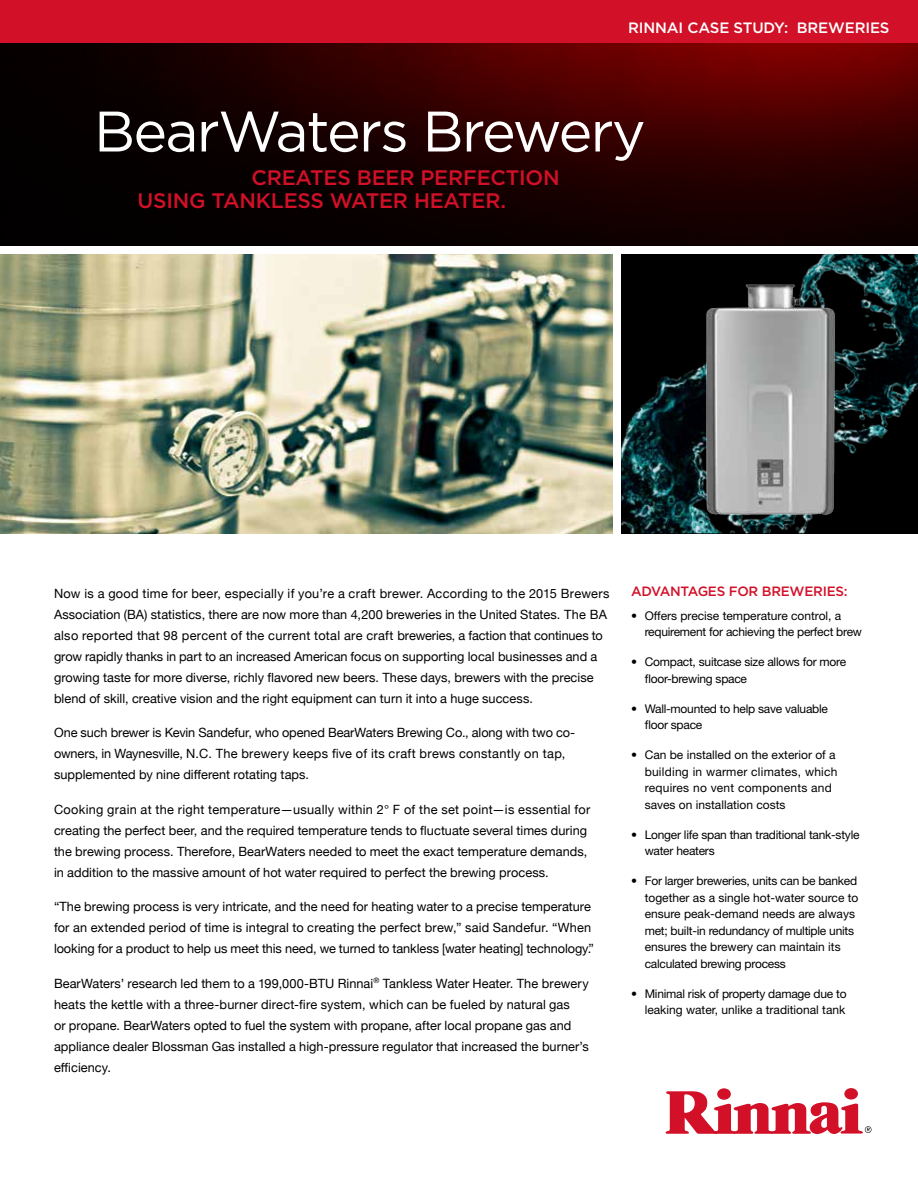
<style>
.page{position:relative;width:918px;height:1188px;background:#fff}
.page>*{position:absolute;margin:0;border:0;box-sizing:border-box;transform-origin:0 0}
.t1{font:57px "Gotham";letter-spacing:-.03em;color:#fff}
.t2{font:500 21px/22.5px "Gotham";letter-spacing:-.01em;color:#d21028}
.t3{font:500 15px "Gotham";letter-spacing:-.01em;color:#fff}
.t4{font:500 13.5px "Gotham";letter-spacing:-.02em;color:#d21028}
.t5{font:12.75px/21px "Helvetica Neue";letter-spacing:.005em;color:#000}
.t6{font:12px/16.5px "Helvetica Neue LT Std";letter-spacing:-.02em;color:#000}
.t7{font:12px/16.5px "Helvetica Neue LT Std";letter-spacing:.01em;color:#000}
.t8{font:12px/16.5px "Helvetica Neue LT Std";color:#000;text-align:right}
</style>
<div class="page">
<img style="left:0;top:42px;width:918px;height:203px">
<img style="left:476px;top:231px;width:442px;height:303px">
<div style="left:529px;top:423px;width:92px;height:210px;background:#fff"></div>
<img style="left:621px;top:254px;width:297px;height:44px">
<img style="left:621px;top:298px;width:297px;height:235px">
<svg style="left:844px;top:1088px;width:14px;height:12px"></svg>
<svg style="left:717px;top:1088px;width:14px;height:12px"></svg>
<svg style="left:666px;top:1091px;width:206px;height:43px"></svg>
<div style="left:0;top:0;width:918px;height:42px;background:#d21028"></div>
<img style="left:0;top:254px;width:612px;height:279px">
<img style="left:697px;top:269px;width:146px;height:256px">
<p class="t3" style="left:628px;top:18px;width:263px">RINNAI CASE STU DY: BREWERIES</p>
<h1 class="t1" style="left:94px;top:95px;width:553px">BearWaters Brewery</h1>
<h2 class="t2" style="left:138px;top:166px;width:424px;text-indent:114px">CREATES BEER PERFECTION<br>USING TANKLESS WATER HEATER.</h2>
<p class="t5" style="left:54px;top:583px;width:557px">Now is a good time for beer, especially if you’re a craft brewer. According to the 2015 Brewers Association (BA) statistics, there are now more than 4,200 breweries in the United States. The BA also reported that 98 percent of the current total are craft breweries, a faction that continues to grow rapidly thanks in part to an increased American focus on supporting local businesses and a growing taste for more diverse, richly flavored new beers. These days, brewers with the precise blend of skill, creative vision and the right equipment can turn it into a huge success.</p>
<p class="t5" style="left:54px;top:723px;width:523px">One such brewer is Kevin Sandefur, who opened BearWaters Brewing Co., along with two co&shy;owners, in Waynesville, N.C. The brewery keeps five of its craft brews constantly on tap, supplemented by nine different rotating taps.</p>
<p class="t5" style="left:54px;top:799px;width:538px">Cooking grain at the right temperature—usually within 2° F of the set point—is essential for creating the perfect beer, and the required temperature tends to fluctuate several times during the brewing process. Therefore, BearWaters needed to meet the exact temperature demands, in addition to the massive amount of hot water required to perfect the brewing process.</p>
<p class="t5" style="left:54px;top:897px;width:541px">“The brewing process is very intricate, and the need for heating water to a precise temperature for an extended period of time is integral to creating the perfect brew,” said Sandefur. “When looking for a product to help us meet this need, we turned to tankless [water heating] technology.”</p>
<p class="t5" style="left:54px;top:973px;width:536px">BearWaters’ research led them to a 199,000-Btu Rinnai<sup>®</sup> Tankless Water Heater. The brewery heats the kettle with a three-burner direct-fire system, which can be fueled by natural gas<br>or propane. BearWaters opted to fuel the system with propane, after local propane gas and appliance dealer Blossman Gas installed a high-pressure regulator that increased the burner’s efficiency.</p>
<p class="t4" style="left:631px;top:583px;width:218px">ADVANTAGES FOR BREWERIES:</p>
<p class="t6" style="left:645px;top:607px;width:219px;text-indent:-14px">• Offers precise temperature control, a requirement for achieving the perfect brew</p>
<p class="t6" style="left:645px;top:653px;width:203px;text-indent:-14px">• Compact, suitcase size allows for more floor-brewing space</p>
<p class="t6" style="left:645px;top:700px;width:185px;text-indent:-14px">• Wall-mounted to help save valuable floor space</p>
<p class="t7" style="left:645px;top:746px;width:194px;text-indent:-14px">• Can be installed on the exterior of a building in warmer climates, which requires no vent components and saves on installation costs</p>
<p class="t6" style="left:645px;top:826px;width:216px;text-indent:-14px">• Longer life span than traditional tank-style water heaters</p>
<p class="t6" style="left:645px;top:872px;width:215px;text-indent:-14px">• For larger breweries, units can be banked together as a single hot-water source to ensure peak-demand needs are always met; built-in redundancy of multiple units ensures the brewery can maintain its calculated brewing process</p>
<p class="t8" style="left:631px;top:985px;width:217px">• Minimal risk of property damage due to leaking water, unlike a traditional tank</p>
</div>
